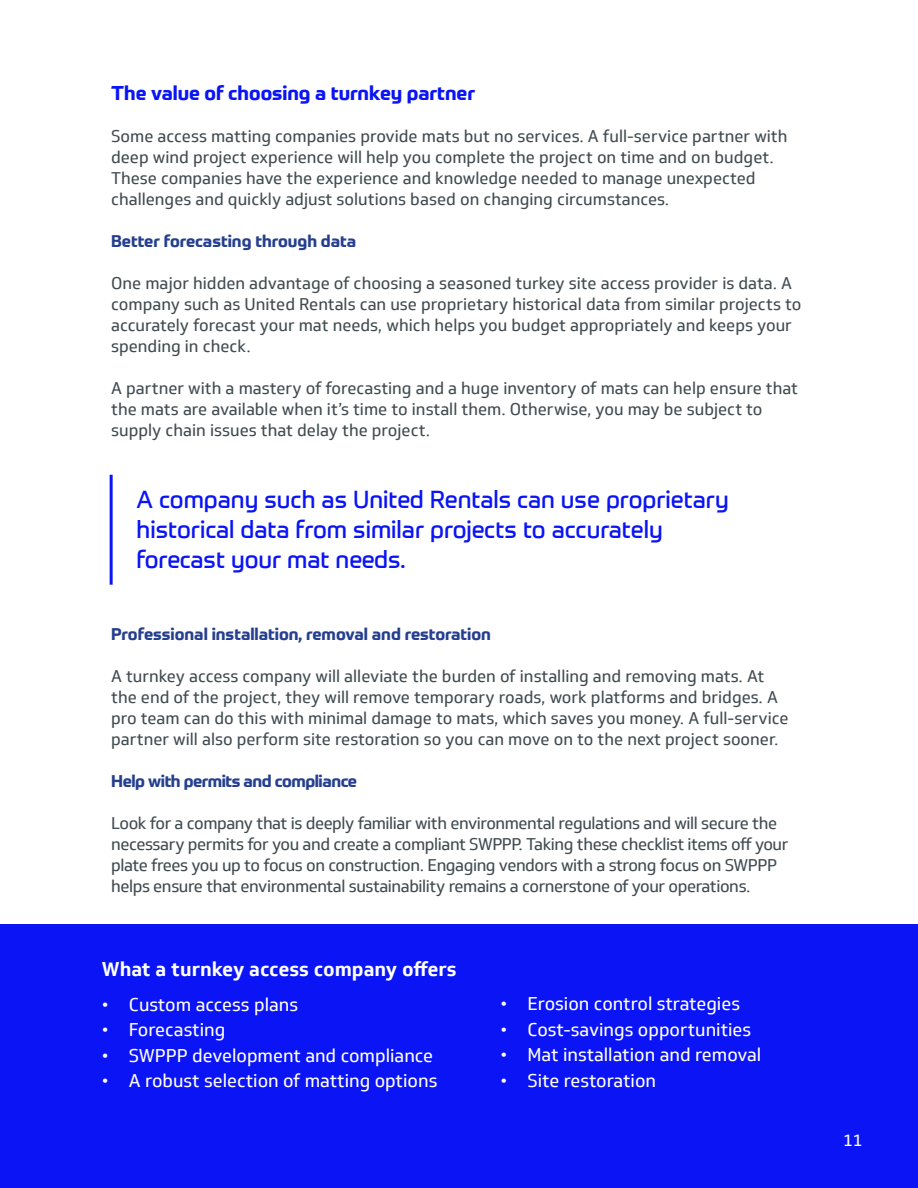
<style>
.page{position:relative;width:918px;height:1188px;background:#fff}
.page>*{position:absolute;margin:0;border:0;box-sizing:border-box;transform-origin:0 0}
.t1{font:24px/30px "Prometo";color:#0a14f5}
.t2{font:700 19.5px "Prometo";color:#0a14f5}
.t3{font:700 19.5px "Soleto";color:#fff}
.t4{font:18px "Soleto";color:#fff}
.t5{font:16.5px/21px "Soleto";color:#414b50}
.t6{font:16.5px/21px "Soleto";letter-spacing:-.025em;color:#414b50}
.t7{font:700 16.5px "Prometo";color:#253f8e}
.t8{font:700 16.5px "Prometo";letter-spacing:-.025em;color:#253f8e}
.t9{font:16.5px "Soleto";color:#fff}
</style>
<div class="page">
<div style="left:0;top:925px;width:918px;height:263px;background:#0a14f5"></div>
<hr style="left:110px;top:475px;width:3px;height:110px;background:#0a14f5">
<p class="t2" style="left:111px;top:81px;width:366px">The value of choosing a turnkey partner</p>
<p class="t5" style="left:111px;top:126px;width:678px">Some access matting companies provide mats but no services. A full-service partner with deep wind project experience will help you complete the project on time and on budget.<br>These companies have the experience and knowledge needed to manage unexpected challenges and quickly adjust solutions based on changing circumstances.</p>
<p class="t7" style="left:111px;top:230px;width:247px">Better forecasting through data</p>
<p class="t5" style="left:111px;top:272px;width:692px">One major hidden advantage of choosing a seasoned turkey site access provider is data. A company such as United Rentals can use proprietary historical data from similar projects to accurately forecast your mat needs, which helps you budget appropriately and keeps your spending in check.</p>
<p class="t5" style="left:111px;top:378px;width:688px">A partner with a mastery of forecasting and a huge inventory of mats can help ensure that the mats are available when it’s time to install them. Otherwise, you may be subject to supply chain issues that delay the project.</p>
<h1 class="t1" style="left:137px;top:484px;width:594px">A company such as United Rentals can use proprietary historical data from similar projects to accurately forecast your mat needs.</h1>
<p class="t7" style="left:111px;top:623px;width:381px">Professional installation, removal and restoration</p>
<p class="t5" style="left:111px;top:665px;width:679px">A turnkey access company will alleviate the burden of installing and removing mats. At the end of the project, they will remove temporary roads, work platforms and bridges. A pro team can do this with minimal damage to mats, which saves you money. A full-service partner will also perform site restoration so you can move on to the next project sooner.</p>
<p class="t8" style="left:111px;top:770px;width:248px">Help with permits and compliance</p>
<p class="t6" style="left:111px;top:812px;width:679px">Look for a company that is deeply familiar with environmental regulations and will secure the necessary permits for you and create a compliant SWPPP. Taking these checklist items off your plate frees you up to focus on construction. Engaging vendors with a strong focus on SWPPP helps ensure that environmental sustainability remains a cornerstone of your operations.</p>
<p class="t3" style="left:102px;top:957px;width:356px">What a turnkey access company offers</p>
<p class="t4" style="left:102px;top:994px;width:198px">• Custom access plans</p>
<p class="t4" style="left:102px;top:1019px;width:125px">• Forecasting</p>
<p class="t4" style="left:102px;top:1045px;width:333px">• SWPPP development and compliance</p>
<p class="t4" style="left:102px;top:1070px;width:337px">• A robust selection of matting options</p>
<p class="t4" style="left:500px;top:993px;width:241px">• Erosion control strategies</p>
<p class="t4" style="left:500px;top:1018px;width:252px">• Cost-savings opportunities</p>
<p class="t4" style="left:500px;top:1044px;width:262px">• Mat installation and removal</p>
<p class="t4" style="left:500px;top:1069px;width:157px">• Site restoration</p>
<p class="t9" style="left:843px;top:1130px;width:21px">11</p>
</div>
